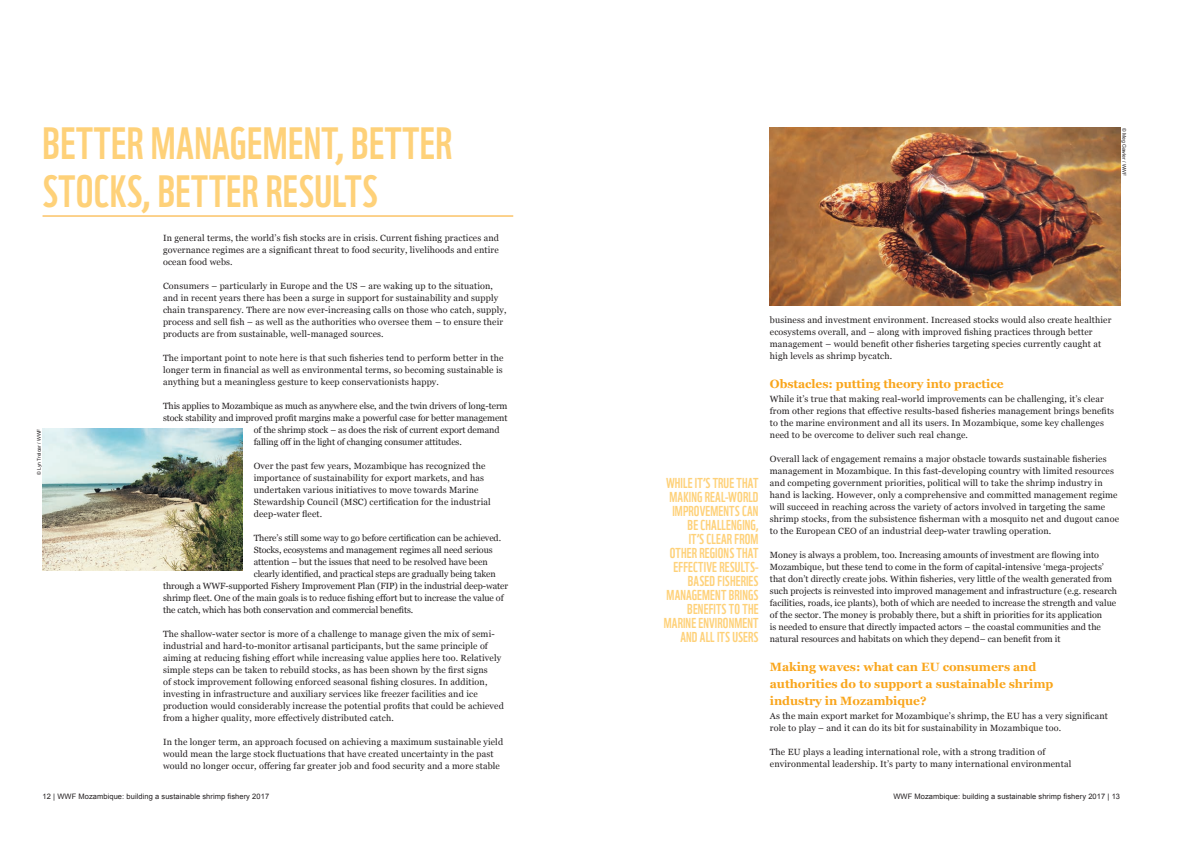
<style>
.page{position:relative;width:1191px;height:842px;background:#fff}
.page>*{position:absolute;margin:0;border:0;box-sizing:border-box;transform-origin:0 0}
.t1{font:44px/48px "WWF";letter-spacing:.01em;color:#fed179}
.t2{font:14px/14px "WWF";letter-spacing:.01em;color:#fed179;text-align:right}
.t3{font:700 12px/17px "Georgia";letter-spacing:-.005em;color:#f9a51b}
.t4{font:9px/12px "Georgia";letter-spacing:.015em;color:#231f20}
.t5{font:9px "Georgia";letter-spacing:-.01em;color:#231f20}
.t6{font:7.5px "Arial";letter-spacing:.01em;color:#231f20}
.t7{font:5px "Arial";color:#231f20}
</style>
<div class="page">
<hr style="left:43px;top:216px;width:470px;height:1px;background:#f9a51b">
<img style="left:770px;top:128px;width:350px;height:178px">
<img style="left:43px;top:429px;width:199px;height:141px">
<h1 class="t1" style="left:43px;top:115px;width:411px">BETTER MANAGEMENT, BETTER<br>STOCKS, BETTER RESULTS</h1>
<p class="t7" style="left:1127px;top:128px;width:50px;rotate:90deg">© Meg Gawler / WWF</p>
<p class="t7" style="left:36px;top:475px;width:48px;rotate:-90deg">© Lyn Treloar / WWF</p>
<p class="t4" style="left:163px;top:231px;width:337px;text-align:justify">In general terms, the world’s fish stocks are in crisis. Current fishing practices and governance regimes are a significant threat to food security, livelihoods and entire ocean food webs.</p>
<p class="t4" style="left:163px;top:279px;width:345px">Consumers – particularly in Europe and the US – are waking up to the situation, and in recent years there has been a surge in support for sustainability and supply chain transparency. There are now ever-increasing calls on those who catch, supply, process and sell fish – as well as the authorities who oversee them – to ensure their products are from sustainable, well-managed sources.</p>
<p class="t4" style="left:163px;top:351px;width:342px;text-align:justify">The important point to note here is that such fisheries tend to perform better in the longer term in financial as well as environmental terms, so becoming sustainable is anything but a meaningless gesture to keep conservationists happy.</p>
<p class="t5" style="left:163px;top:399px;width:346px">This applies to Mozambique as much as anywhere else, and the twin drivers of long-term</p>
<p class="t5" style="left:163px;top:411px;width:346px">stock stability and improved profit margins make a powerful case for better management</p>
<p class="t5" style="left:254px;top:423px;width:247px">of the shrimp stock – as does the risk of current export demand</p>
<p class="t5" style="left:254px;top:435px;width:209px">falling off in the light of changing consumer attitudes.</p>
<p class="t4" style="left:254px;top:459px;width:238px">Over the past few years, Mozambique has recognized the importance of sustainability for export markets, and has undertaken various initiatives to move towards Marine Stewardship Council (MSC) certification for the industrial deep-water fleet.</p>
<p class="t5" style="left:254px;top:531px;width:249px">There’s still some way to go before certification can be achieved.</p>
<p class="t5" style="left:254px;top:543px;width:240px">Stocks, ecosystems and management regimes all need serious</p>
<p class="t5" style="left:254px;top:555px;width:235px">attention – but the issues that need to be resolved have been</p>
<p class="t5" style="left:254px;top:567px;width:243px">clearly identified, and practical steps are gradually being taken</p>
<p class="t5" style="left:163px;top:579px;width:346px">through a WWF-supported Fishery Improvement Plan (FIP) in the industrial deep-water</p>
<p class="t5" style="left:163px;top:591px;width:342px">shrimp fleet. One of the main goals is to reduce fishing effort but to increase the value of</p>
<p class="t5" style="left:163px;top:603px;width:252px">the catch, which has both conservation and commercial benefits.</p>
<p class="t4" style="left:163px;top:627px;width:342px">The shallow-water sector is more of a challenge to manage given the mix of semi&shy;industrial and hard-to-monitor artisanal participants, but the same principle of aiming at reducing fishing effort while increasing value applies here too. Relatively simple steps can be taken to rebuild stocks, as has been shown by the first signs<br>of stock improvement following enforced seasonal fishing closures. In addition, investing in infrastructure and auxiliary services like freezer facilities and ice production would considerably increase the potential profits that could be achieved from a higher quality, more effectively distributed catch.</p>
<p class="t4" style="left:163px;top:735px;width:342px">In the longer term, an approach focused on achieving a maximum sustainable yield would mean the large stock fluctuations that have created uncertainty in the past would no longer occur, offering far greater job and food security and a more stable</p>
<h2 class="t2" style="left:664px;top:474px;width:96px">WHILE IT’S TRUE THAT<br>MAKING REAL-WORLD<br>IMPROVEMENTS CAN<br>BE CHALLENGING,<br>IT’S CLEAR FROM<br>OTHER REGIONS THAT<br>EFFECTIVE RESULTS-<br>BASED FISHERIES<br>MANAGEMENT BRINGS<br>BENEFITS TO THE<br>MARINE ENVIRONMENT<br>AND ALL ITS USERS</h2>
<p class="t4" style="left:770px;top:313px;width:343px">business and investment environment. Increased stocks would also create healthier ecosystems overall, and – along with improved fishing practices through better management – would benefit other fisheries targeting species currently caught at high levels as shrimp bycatch.</p>
<h3 class="t3" style="left:770px;top:374px;width:235px">Obstacles: putting theory into practice</h3>
<p class="t4" style="left:770px;top:392px;width:346px">While it’s true that making real-world improvements can be challenging, it’s clear from other regions that effective results-based fisheries management brings benefits to the marine environment and all its users. In Mozambique, some key challenges need to be overcome to deliver such real change.</p>
<p class="t4" style="left:770px;top:452px;width:351px">Overall lack of engagement remains a major obstacle towards sustainable fisheries management in Mozambique. In this fast-developing country with limited resources and competing government priorities, political will to take the shrimp industry in hand is lacking. However, only a comprehensive and committed management regime will succeed in reaching across the variety of actors involved in targeting the same shrimp stocks, from the subsistence fisherman with a mosquito net and dugout canoe to the European CEO of an industrial deep-water trawling operation.</p>
<p class="t4" style="left:770px;top:548px;width:349px">Money is always a problem, too. Increasing amounts of investment are flowing into Mozambique, but these tend to come in the form of capital-intensive ‘mega-projects’ that don’t directly create jobs. Within fisheries, very little of the wealth generated from such projects is reinvested into improved management and infrastructure (e.g. research facilities, roads, ice plants), both of which are needed to increase the strength and value of the sector. The money is probably there, but a shift in priorities for its application<br>is needed to ensure that directly impacted actors – the coastal communities and the natural resources and habitats on which they depend– can benefit from it</p>
<h3 class="t3" style="left:770px;top:658px;width:285px">Making waves: what can EU consumers and authorities do to support a sustainable shrimp industry in Mozambique?</h3>
<p class="t4" style="left:770px;top:710px;width:339px">As the main export market for Mozambique’s shrimp, the EU has a very significant role to play – and it can do its bit for sustainability in Mozambique too.</p>
<p class="t4" style="left:770px;top:746px;width:303px">The EU plays a leading international role, with a strong tradition of environmental leadership. It’s party to many international environmental</p>
<p class="t6" style="left:43px;top:792px;width:228px">12 | WWF Mozambique: building a sustainable shrimp fishery 2017</p>
<p class="t6" style="left:893px;top:792px;width:228px">WWF Mozambique: building a sustainable shrimp fishery 2017 | 13</p>
</div>
